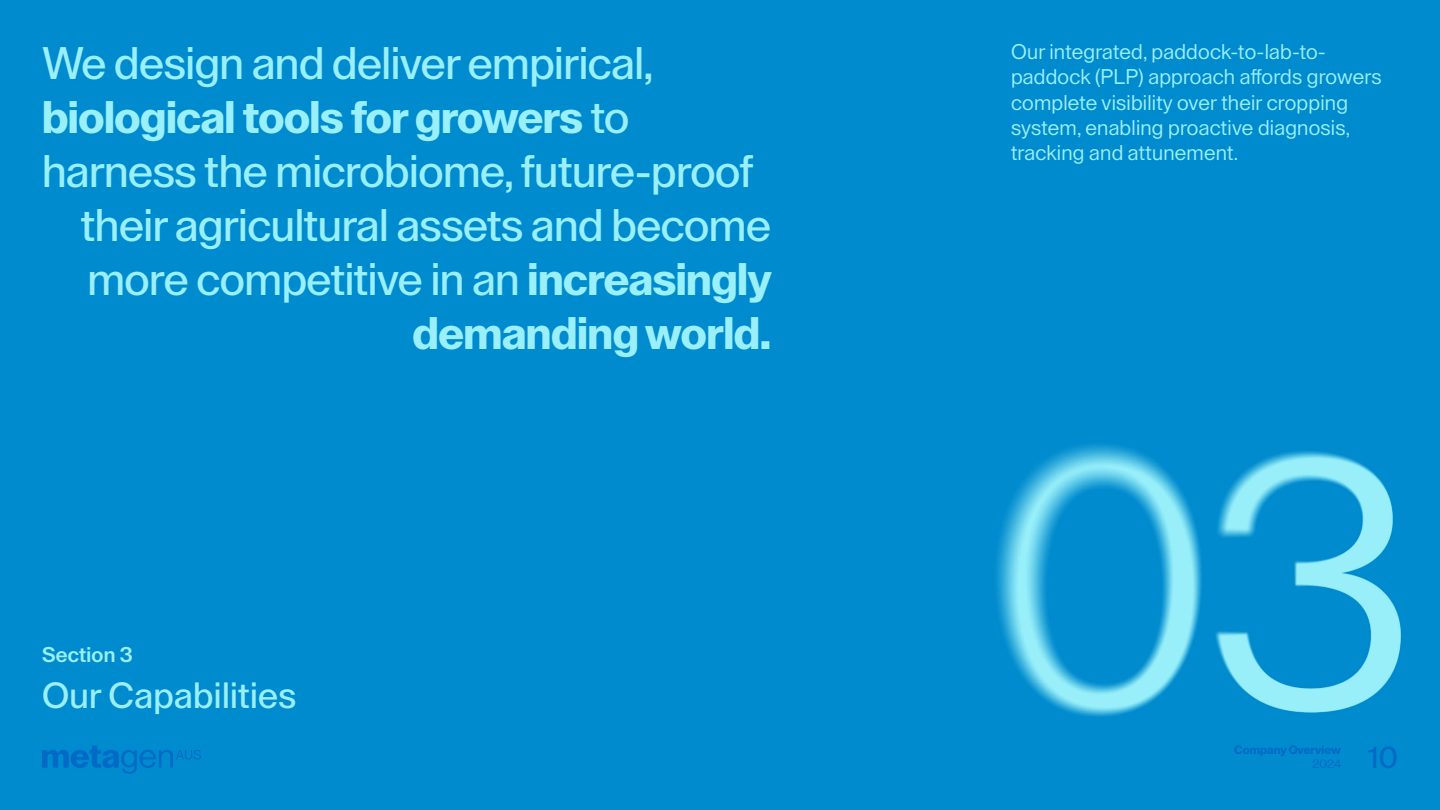
<style>
.page{position:relative;width:1440px;height:810px;background:#008bce}
.page>*{position:absolute;margin:0;border:0;box-sizing:border-box;transform-origin:0 0}
.t1{font:500 45px "Lay Grotesk";letter-spacing:-.01em;color:#99f0fa}
.t2{font:700 45px "Lay Grotesk";letter-spacing:-.01em;color:#99f0fa}
.t3{font:500 36px "Lay Grotesk";letter-spacing:.01em;color:#99f0fa}
.t4{font:500 30px "Lay Grotesk";color:#006ac6}
.t5{font:21px/25.2px "Lay Grotesk";letter-spacing:.01em;color:#99f0fa}
.t6{font:600 21px "Lay Grotesk";letter-spacing:.01em;color:#99f0fa}
.t7{font:700 12px "Lay Grotesk";color:#006ac6}
.t8{font:12px "Lay Grotesk";color:#006ac6}
.s1{font-weight:500}
.s2{font-weight:700}
</style>
<div class="page">
<svg style="left:42px;top:746px;width:159px;height:28px"></svg>
<img style="left:997px;top:445px;width:404px;height:272px">
<h1 class="t1" style="left:42px;top:36px;width:613px">We design and deliver empirical,</h1>
<h1 class="t2" style="left:42px;top:90px;width:589px">biological tools for growers <span class="s1">to</span></h1>
<h1 class="t1" style="left:42px;top:144px;width:713px">harness the microbiome, future-proof</h1>
<h1 class="t1" style="left:81px;top:198px;width:692px">their agricultural assets and become</h1>
<h1 class="t1" style="left:88px;top:252px;width:686px">more competitive in an <span class="s2">increasingly</span></h1>
<h1 class="t2" style="left:413px;top:306px;width:360px">demanding world.</h1>
<p class="t6" style="left:42px;top:642px;width:92px">Section 3</p>
<h2 class="t3" style="left:42px;top:674px;width:256px">Our Capabilities</h2>
<p class="t5" style="left:1011px;top:39px;width:372px">Our integrated, paddock-to-lab-to&shy;paddock (PLP) approach affords growers complete visibility over their cropping system, enabling proactive diagnosis, tracking and attunement.</p>
<p class="t7" style="left:1234px;top:742px;width:108px">Company Overview</p>
<p class="t8" style="left:1313px;top:757px;width:30px">2024</p>
<h3 class="t4" style="left:1368px;top:740px;width:31px">10</h3>
</div>
